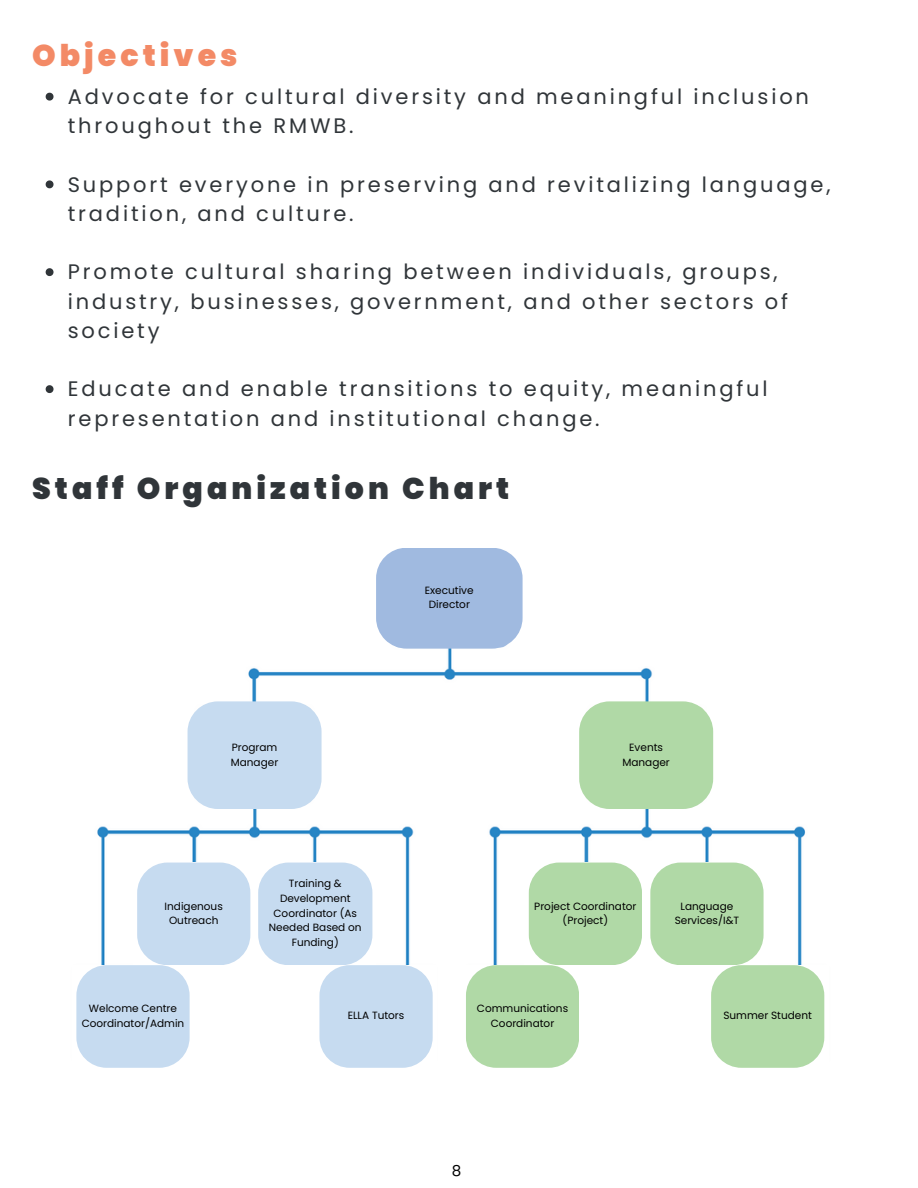
<style>
.page{position:relative;width:918px;height:1188px;background:#fff}
.page>*{position:absolute;margin:0;border:0;box-sizing:border-box;transform-origin:0 0}
.t1{font:900 30px "Poppins";letter-spacing:.135em;color:#303539}
.t2{font:900 30px "Poppins";letter-spacing:.135em;color:#f38a66}
.t3{font:21px/29.2px "Poppins";letter-spacing:.135em;color:#303539}
.t4{font:15.15px "Poppins";color:#000}
.t5{font:10.5px/14.7px "Poppins";color:#000;text-align:center}
</style>
<div class="page">
<img style="left:97px;top:573px;width:708px;height:392px">
<div style="left:376px;top:548px;width:146px;height:101px;background:#a0bae0"></div>
<div style="left:188px;top:701px;width:134px;height:108px;background:#c6dbf0;border-radius:30px"></div>
<div style="left:255px;top:863px;width:121px;height:102px;background:#fff"></div>
<div style="left:258px;top:863px;width:114px;height:102px;background:#c6dbf0;border-radius:30px"></div>
<svg style="left:46px;top:93px;width:8px;height:8px"></svg>
<svg style="left:46px;top:180px;width:8px;height:8px"></svg>
<svg style="left:46px;top:268px;width:8px;height:8px"></svg>
<svg style="left:46px;top:385px;width:8px;height:8px"></svg>
<div style="left:133px;top:863px;width:121px;height:102px;background:#fff"></div>
<div style="left:137px;top:863px;width:113px;height:102px;background:#c6dbf0;border-radius:30px"></div>
<div style="left:646px;top:863px;width:122px;height:102px;background:#fff"></div>
<div style="left:650px;top:863px;width:113px;height:102px;background:#b0d9a6;border-radius:30px"></div>
<div style="left:579px;top:701px;width:134px;height:108px;background:#b0d9a6;border-radius:30px"></div>
<div style="left:525px;top:863px;width:121px;height:102px;background:#fff"></div>
<div style="left:529px;top:863px;width:113px;height:102px;background:#b0d9a6;border-radius:30px"></div>
<div style="left:76px;top:965px;width:113px;height:103px;background:#c6dbf0;border-radius:30px"></div>
<div style="left:466px;top:965px;width:113px;height:103px;background:#b0d9a6;border-radius:30px"></div>
<div style="left:319px;top:965px;width:114px;height:103px;background:#c6dbf0;border-radius:30px"></div>
<div style="left:711px;top:965px;width:113px;height:103px;background:#b0d9a6;border-radius:30px"></div>
<p class="t2" style="left:32px;top:35px;width:207px">Objectives</p>
<p class="t3" style="left:68px;top:82px;width:743px">Advocate for cultural diversity and meaningful inclusion throughout the RMWB.</p>
<p class="t3" style="left:68px;top:170px;width:764px">Support everyone in preserving and revitalizing language, tradition, and culture.</p>
<p class="t3" style="left:68px;top:257px;width:722px">Promote cultural sharing between individuals, groups, industry, businesses, government, and other sectors of society</p>
<p class="t3" style="left:68px;top:374px;width:701px">Educate and enable transitions to equity, meaningful representation and institutional change.</p>
<p class="t1" style="left:32px;top:467px;width:479px">Staff Organization Chart</p>
<p class="t5" style="left:232px;top:740px;width:47px">Program</p>
<p class="t5" style="left:231px;top:755px;width:49px">Manager</p>
<p class="t5" style="left:425px;top:583px;width:50px">Executive</p>
<p class="t5" style="left:429px;top:597px;width:43px">Director</p>
<p class="t5" style="left:629px;top:740px;width:35px">Events</p>
<p class="t5" style="left:622px;top:755px;width:49px">Manager</p>
<h1 class="t5" style="left:269px;top:876px;width:94px">Training &amp;<br>Development<br>Coordinator (As<br>Needed Based on<br>Funding)</h1>
<p class="t5" style="left:165px;top:899px;width:60px">Indigenous<br>Outreach</p>
<p class="t5" style="left:675px;top:899px;width:66px">Language<br>Services/I&amp;T</p>
<p class="t5" style="left:534px;top:899px;width:104px">Project Coordinator (Project)</p>
<p class="t5" style="left:82px;top:1001px;width:104px">Welcome Centre<br>Coordinator/Admin</p>
<p class="t5" style="left:477px;top:1001px;width:93px">Communications<br>Coordinator</p>
<p class="t5" style="left:348px;top:1008px;width:58px">ELLA Tutors</p>
<p class="t5" style="left:723px;top:1008px;width:90px">Summer Student</p>
<p class="t4" style="left:452px;top:1160px;width:11px">8</p>
</div>
